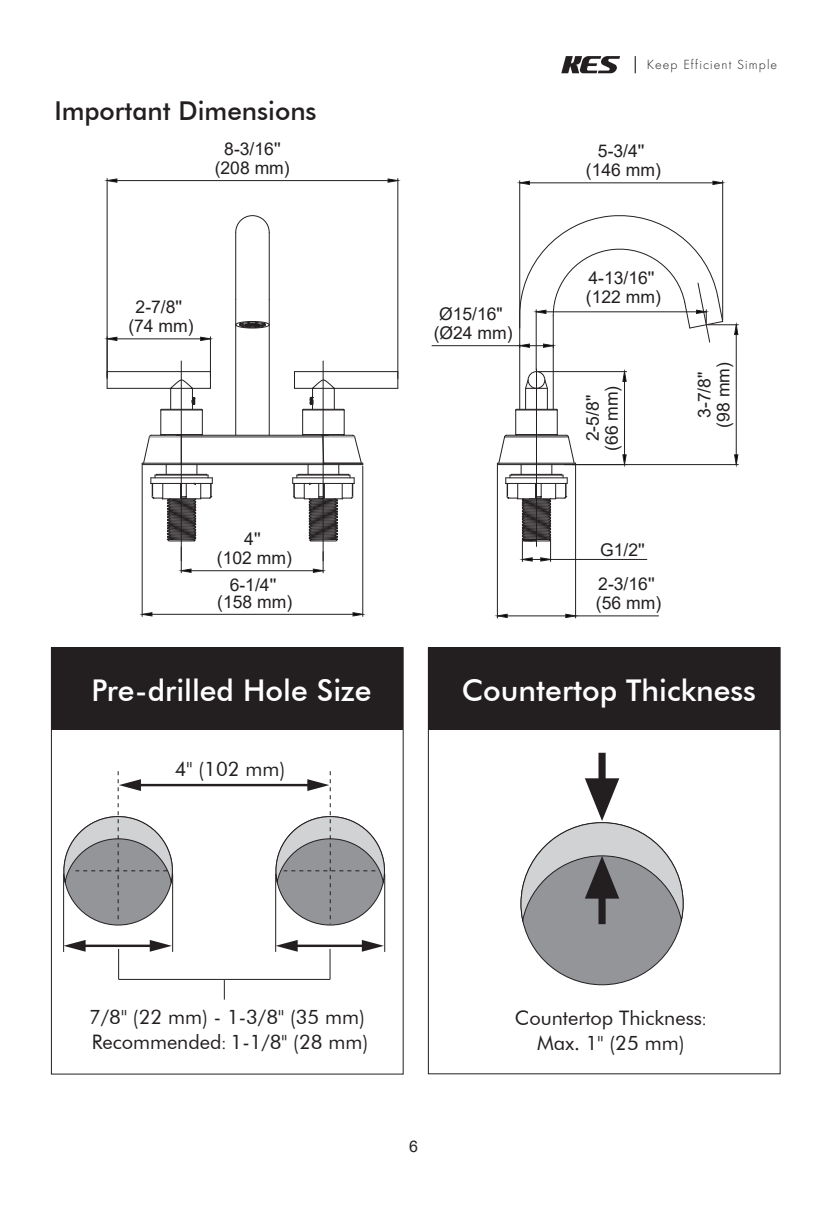
<style>
.page{position:relative;width:828px;height:1225px;background:#fff}
.page>*{position:absolute;margin:0;border:0;box-sizing:border-box;transform-origin:0 0}
.t1{font:500 30px "Futura BT";color:#fff}
.t2{font:500 26px "Futura BT";color:#231f20}
.t3{font:20px/25px "Futura BT";color:#231f20}
.t4{font:17.6px/19.2px "Arial";color:#231f20;text-align:center}
.t5{font:16px "Arial";color:#231f20}
.t6{font:300 13.8px "Futura";letter-spacing:.08em;color:#231f20}
.s1{font-family:"Adobe Song Std";font-weight:300}
</style>
<div class="page">
<div style="left:521px;top:822px;width:162px;height:162px;background:#939598;border-radius:50%"></div>
<svg style="left:561px;top:56px;width:59px;height:17px"></svg>
<svg style="left:635px;top:56px;width:1px;height:17px"></svg>
<div style="left:51px;top:647px;width:352px;height:82px;background:#231f20"></div>
<div style="left:51px;top:647px;width:353px;height:427px;border:1px solid #231f20"></div>
<hr style="left:63px;top:874px;width:1px;height:78px;background:#231f20">
<hr style="left:172px;top:874px;width:1px;height:78px;background:#231f20">
<svg style="left:224px;top:980px;width:1px;height:19px"></svg>
<hr style="left:118px;top:949px;width:1px;height:30px;background:#231f20">
<hr style="left:330px;top:949px;width:1px;height:30px;background:#231f20">
<svg style="left:64px;top:940px;width:108px;height:11px"></svg>
<svg style="left:276px;top:940px;width:108px;height:11px"></svg>
<svg style="left:520px;top:753px;width:163px;height:171px"></svg>
<hr style="left:275px;top:874px;width:1px;height:78px;background:#231f20">
<hr style="left:384px;top:874px;width:1px;height:78px;background:#231f20">
<hr style="left:119px;top:979px;width:211px;height:1px;background:#231f20">
<svg style="left:63px;top:771px;width:322px;height:152px"></svg>
<div style="left:428px;top:647px;width:351px;height:82px;background:#231f20"></div>
<hr style="left:107px;top:388px;width:64px;height:1px;background:#231f20">
<hr style="left:107px;top:371px;width:103px;height:1px;background:#231f20">
<hr style="left:294px;top:371px;width:104px;height:1px;background:#231f20">
<hr style="left:334px;top:388px;width:64px;height:1px;background:#231f20">
<svg style="left:235px;top:215px;width:35px;height:18px"></svg>
<hr style="left:235px;top:232px;width:1px;height:67px;background:#231f20">
<hr style="left:269px;top:232px;width:1px;height:67px;background:#231f20">
<hr style="left:269px;top:325px;width:1px;height:110px;background:#231f20">
<hr style="left:235px;top:325px;width:1px;height:110px;background:#231f20">
<svg style="left:235px;top:299px;width:35px;height:29px"></svg>
<svg style="left:142px;top:371px;width:221px;height:170px"></svg>
<hr style="left:323px;top:436px;width:32px;height:1px;background:#7e8083">
<hr style="left:149px;top:436px;width:32px;height:1px;background:#7e8083">
<hr style="left:553px;top:315px;width:1px;height:94px;background:#231f20">
<hr style="left:519px;top:315px;width:1px;height:94px;background:#231f20">
<div style="left:497px;top:463px;width:79px;height:2px;border:1px solid #231f20"></div>
<div style="left:528px;top:371px;width:17px;height:17px;border:1px solid #231f20;border-radius:50%"></div>
<hr style="left:107px;top:178px;width:1px;height:200px;background:#231f20">
<hr style="left:397px;top:178px;width:1px;height:200px;background:#231f20">
<hr style="left:117px;top:180px;width:271px;height:1px;background:#231f20">
<svg style="left:104px;top:178px;width:13px;height:5px"></svg>
<svg style="left:387px;top:178px;width:14px;height:5px"></svg>
<hr style="left:210px;top:337px;width:1px;height:40px;background:#231f20">
<hr style="left:117px;top:338px;width:84px;height:1px;background:#231f20">
<svg style="left:104px;top:337px;width:13px;height:4px"></svg>
<svg style="left:200px;top:337px;width:13px;height:4px"></svg>
<hr style="left:181px;top:361px;width:1px;height:200px;background:#231f20">
<hr style="left:323px;top:361px;width:1px;height:200px;background:#231f20">
<hr style="left:191px;top:570px;width:122px;height:1px;background:#231f20">
<svg style="left:178px;top:547px;width:14px;height:26px"></svg>
<svg style="left:313px;top:551px;width:13px;height:22px"></svg>
<hr style="left:142px;top:465px;width:1px;height:151px;background:#231f20">
<hr style="left:362px;top:466px;width:1px;height:150px;background:#231f20">
<hr style="left:152px;top:614px;width:201px;height:1px;background:#231f20">
<svg style="left:139px;top:612px;width:13px;height:4px"></svg>
<svg style="left:352px;top:612px;width:14px;height:4px"></svg>
<hr style="left:519px;top:181px;width:1px;height:147px;background:#231f20">
<hr style="left:722px;top:181px;width:1px;height:139px;background:#231f20">
<hr style="left:529px;top:182px;width:184px;height:1px;background:#231f20">
<svg style="left:517px;top:181px;width:13px;height:4px"></svg>
<svg style="left:712px;top:181px;width:13px;height:4px"></svg>
<hr style="left:432px;top:345px;width:88px;height:1px;background:#231f20">
<hr style="left:536px;top:369px;width:1px;height:177px;background:#231f20">
<hr style="left:550px;top:559px;width:97px;height:1px;background:#231f20">
<svg style="left:498px;top:379px;width:78px;height:182px"></svg>
<hr style="left:536px;top:310px;width:1px;height:60px;background:#231f20">
<svg style="left:517px;top:211px;width:206px;height:137px"></svg>
<hr style="left:564px;top:464px;width:174px;height:1px;background:#231f20">
<hr style="left:707px;top:324px;width:31px;height:1px;background:#231f20">
<hr style="left:736px;top:334px;width:1px;height:121px;background:#231f20">
<svg style="left:734px;top:454px;width:4px;height:14px"></svg>
<svg style="left:734px;top:322px;width:4px;height:13px"></svg>
<hr style="left:497px;top:465px;width:1px;height:153px;background:#231f20">
<hr style="left:575px;top:465px;width:1px;height:153px;background:#231f20">
<hr style="left:507px;top:615px;width:59px;height:1px;background:#231f20">
<hr style="left:575px;top:615px;width:83px;height:1px;background:#231f20">
<svg style="left:494px;top:613px;width:14px;height:5px"></svg>
<svg style="left:565px;top:613px;width:13px;height:5px"></svg>
<hr style="left:538px;top:371px;width:88px;height:1px;background:#231f20">
<hr style="left:624px;top:381px;width:1px;height:74px;background:#231f20">
<svg style="left:622px;top:369px;width:5px;height:13px"></svg>
<svg style="left:622px;top:454px;width:5px;height:13px"></svg>
<h2 class="t2" style="left:54px;top:95px;width:264px">Important Dimensions</h2>
<p class="t4" style="left:215px;top:139px;width:77px">8-3/16'' (208 mm)</p>
<p class="t4" style="left:128px;top:297px;width:67px">2-7/8'' (74 mm)</p>
<p class="t4" style="left:217px;top:529px;width:77px">4''<br>(102 mm)</p>
<p class="t4" style="left:217px;top:575px;width:77px;line-height:17.2px">6-1/4'' (158 mm)</p>
<p class="t4" style="left:434px;top:303px;width:80px">Ø15/16" (Ø24 mm)</p>
<p class="t6" style="left:647px;top:56px;width:132px">Keep Efficient Simple</p>
<p class="t4" style="left:586px;top:141px;width:77px">5-3/4'' (146 mm)</p>
<p class="t4" style="left:586px;top:268px;width:77px;text-align:left">4-13/16'' (122 mm)</p>
<p class="t4" style="left:583px;top:451px;width:67px;rotate:-90deg">2-5/8'' (66 mm)</p>
<p class="t4" style="left:694px;top:427px;width:67px;rotate:-90deg">3-7/8'' (98 mm)</p>
<p class="t4" style="left:600px;top:540px;width:46px">G1/2''</p>
<p class="t4" style="left:596px;top:574px;width:67px;text-align:left">2-3/16'' (56 mm)</p>
<h1 class="t1" style="left:91px;top:672px;width:281px">Pre-drilled Hole Size</h1>
<h1 class="t1" style="left:462px;top:672px;width:296px">Countertop Thickness</h1>
<p class="t3" style="left:175px;top:756px;width:112px">4'' (102 mm)</p>
<p class="t3" style="left:89px;top:1004px;width:281px">7/8'' (22 mm) - 1-3/8'' (35 mm)<br>Recommended<span class="s1">:</span> 1-1/8" (28 mm)</p>
<p class="t3" style="left:515px;top:1005px;width:193px;text-align:center">Countertop Thickness<span class="s1">:<br></span>Max. 1'' (25 mm)</p>
<p class="t5" style="left:409px;top:1135px;width:10px">6</p>
</div>
